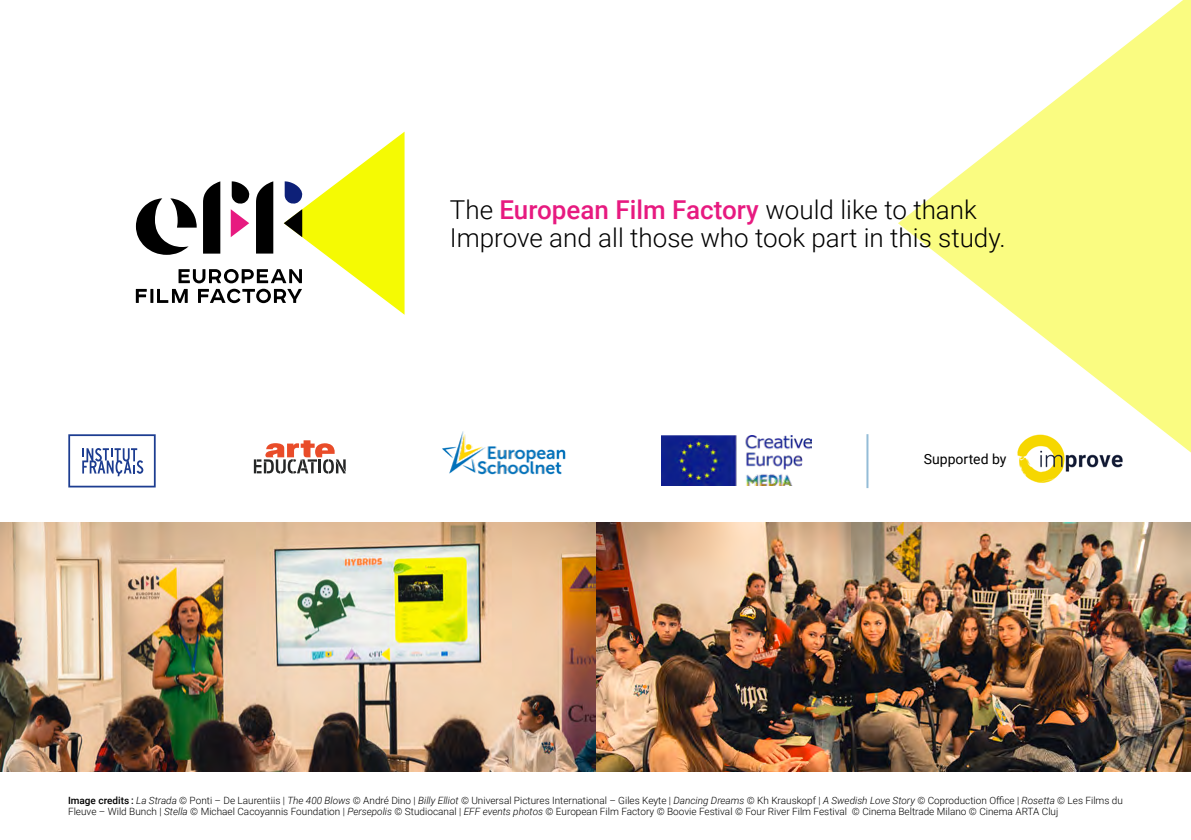
<style>
.page{position:relative;width:1191px;height:840px;background:#fff}
.page>*{position:absolute;margin:0;border:0;box-sizing:border-box;transform-origin:0 0}
.t1{font:300 26px/28px "Roboto";color:#000}
.t2{font:14px "Roboto";color:#000}
.t3{font:300 10px/10.8px "Roboto";color:#000}
.s1{font-weight:500;color:#e71a80}
.s2{font-weight:500}
.s3{font-style:italic}
</style>
<div class="page">
<img style="left:595px;top:522px;width:596px;height:249px">
<img style="left:0;top:522px;width:595px;height:249px">
<svg style="left:898px;top:0;width:293px;height:452px;fill:#fafc81"></svg>
<img style="left:1017px;top:434px;width:106px;height:48px">
<svg style="left:254px;top:440px;width:91px;height:33px"></svg>
<img style="left:442px;top:431px;width:123px;height:44px">
<svg style="left:68px;top:434px;width:88px;height:53px"></svg>
<img style="left:662px;top:435px;width:149px;height:50px">
<hr style="left:866px;top:434px;width:2px;height:54px;background:#94bcd7">
<svg style="left:136px;top:132px;width:268px;height:182px"></svg>
<h1 class="t1" style="left:450px;top:194px;width:557px">The <span class="s1">European Film Factory</span> would like to thank<br>Improve and all those who took part in this study.</h1>
<h2 class="t2" style="left:924px;top:449px;width:84px">Supported by</h2>
<p class="t3" style="left:68px;top:794px;width:1056px"><span class="s2">Image credits :</span> <span class="s3">La Strada</span> © Ponti – De Laurentiis | <span class="s3">The 400 Blows</span> © André Dino | <span class="s3">Billy Elliot</span> © Universal Pictures International – Giles Keyte | <span class="s3">Dancing Dreams</span> © Kh Krauskopf | <span class="s3">A Swedish Love Story</span> © Coproduction Office | <span class="s3">Rosetta</span> © Les Films du<br>Fleuve – Wild Bunch | <span class="s3">Stella</span> © Michael Cacoyannis Foundation | <span class="s3">Persepolis</span> © Studiocanal | <span class="s3">EFF events photos</span> © European Film Factory © Boovie Festival © Four River Film Festival © Cinema Beltrade Milano © Cinema ARTA Cluj</p>
</div>
